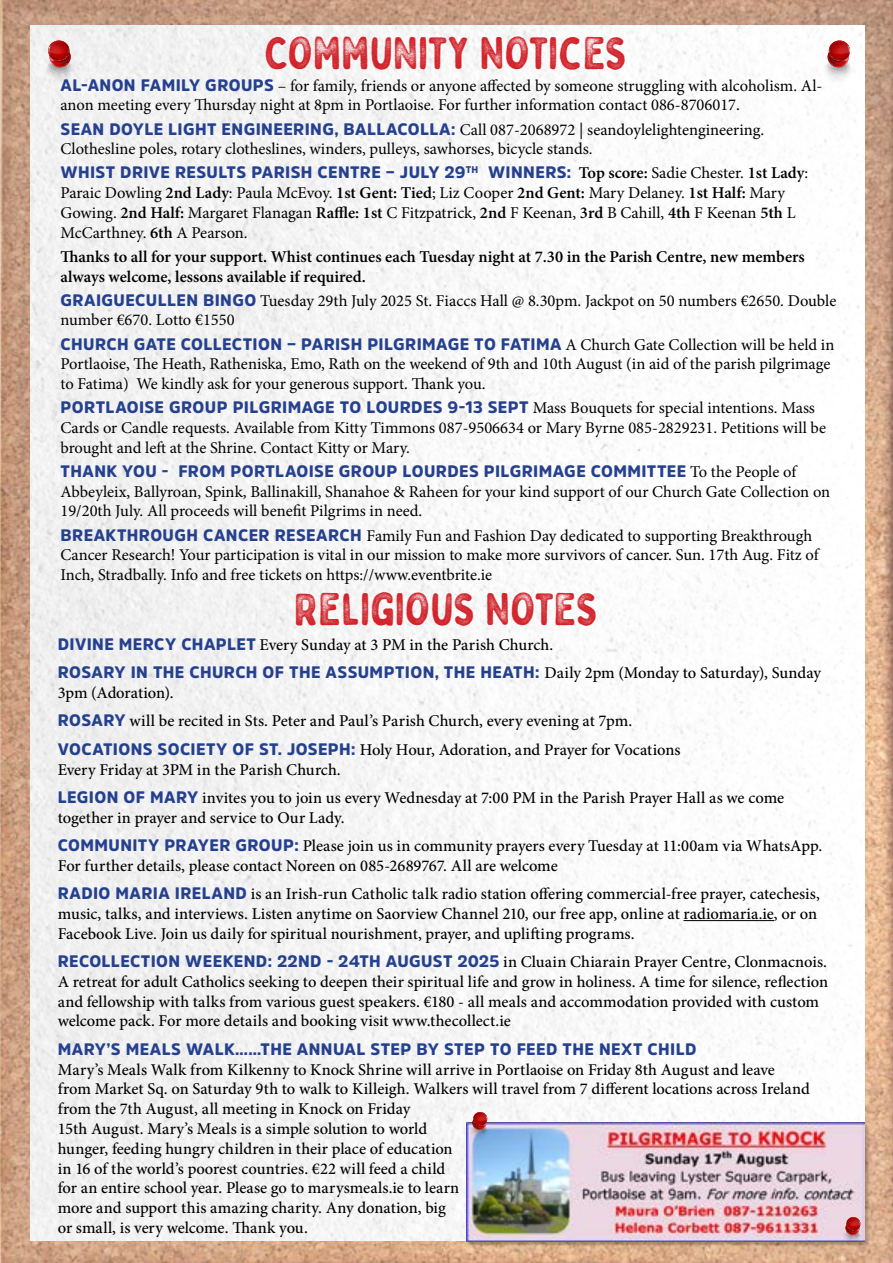
<style>
.page{position:relative;width:893px;height:1263px;background:#fff}
.page>*{position:absolute;margin:0;border:0;box-sizing:border-box;transform-origin:0 0}
.t1{font:45px "Bobby Rough Soft";color:#d2232a}
.t2{font:500 16.5px/19.8px "Minion Pro";color:#000}
.t3{font:16.5px/19.8px "Minion Pro";color:#000}
.t4{font:900 16.5px "Amsi Pro";letter-spacing:.025em;color:#25408f}
.t5{font:600 16.5px/19.8px "Minion Pro";color:#000}
.s1{font-family:"Amsi Pro";font-weight:900;color:#25408f}
.s2{font-weight:500}
.s3{font-family:"Minion Pro";font-weight:600;color:#000}
.s4{font-family:"Minion Pro";font-weight:400;color:#000}
.s5{font-weight:600}
.s6{font-family:"Minion Pro";font-weight:500;color:#000}
</style>
<div class="page">
<img style="left:0;top:0;width:893px;height:1263px">
<img style="left:31px;top:26px;width:833px;height:1214px">
<svg style="left:823px;top:41px;width:29px;height:43px"></svg>
<hr style="left:683px;top:920px;width:91px;height:1px;background:#000">
<svg style="left:46px;top:41px;width:29px;height:43px"></svg>
<div style="left:466px;top:1123px;width:404px;height:123px;background:#000;opacity:.25"></div>
<img style="left:466px;top:1122px;width:399px;height:119px">
<svg style="left:843px;top:1217px;width:19px;height:28px"></svg>
<svg style="left:470px;top:1112px;width:19px;height:28px"></svg>
<h1 class="t1" style="left:265px;top:24px;width:365px">COMMUNITY NOTICES</h1>
<p class="t3" style="left:60px;top:76px;width:763px"><span class="s1">AL-ANON FAMILY GROUPS</span> – for family, friends or anyone affected by someone struggling with alcoholism. Al&shy;anon meeting every Thursday night at 8pm in Portlaoise. For further information contact 086-8706017<span class="s2">.</span></p>
<p class="t3" style="left:60px;top:119px;width:705px"><span class="s1">SEAN DOYLE LIGHT ENGINEERING, BALLACOLLA:</span> Call 087-2068972 | seandoylelightengineering.<br>Clothesline poles, rotary clotheslines, winders, pulleys, sawhorses, bicycle stands.</p>
<p class="t4" style="left:61px;top:161px;width:749px">WHIST DRIVE RESULTS PARISH CENTRE – JULY 29<sup>TH</sup> WINNERS: <span class="s3">Top score:</span> <span class="s4">Sadie Chester.</span> <span class="s3">1st Lady</span><span class="s4">:</span></p>
<p class="t3" style="left:60px;top:183px;width:736px">Paraic Dowling <span class="s5">2nd Lady</span>: Paula McEvoy. <span class="s5">1st Gent: Tied</span>; Liz Cooper <span class="s5">2nd Gent:</span> Mary Delaney. <span class="s5">1st Half:</span> Mary<br>Gowing. <span class="s5">2nd Half:</span> Margaret Flanagan <span class="s5">Raffle: 1st</span> C Fitzpatrick, <span class="s5">2nd</span> F Keenan, <span class="s5">3rd</span> B Cahill, <span class="s5">4th</span> F Keenan <span class="s5">5th</span> L<br>McCarthney. <span class="s5">6th</span> A Pearson.</p>
<p class="t5" style="left:60px;top:247px;width:746px">Thanks to all for your support. Whist continues each Tuesday night at 7.30 in the Parish Centre, new members always welcome, lessons available if required.</p>
<p class="t3" style="left:60px;top:291px;width:777px"><span class="s1">GRAIGUECULLEN BINGO</span> Tuesday 29th July 2025 St. Fiaccs Hall @ 8.30pm. Jackpot on 50 numbers €2650. Double number €670. Lotto €1550</p>
<p class="t4" style="left:61px;top:332px;width:775px">CHURCH GATE COLLECTION – PARISH PILGRIMAGE TO FATIMA <span class="s4">A Church Gate Collection will be held in</span></p>
<p class="t3" style="left:60px;top:354px;width:771px">Portlaoise, The Heath, Ratheniska, Emo, Rath on the weekend of 9th and 10th August (in aid of the parish pilgrimage to Fatima) We kindly ask for your generous support. Thank you.</p>
<p class="t4" style="left:61px;top:396px;width:756px">PORTLAOISE GROUP PILGRIMAGE TO LOURDES 9-13 SEPT <span class="s4">Mass Bouquets for special intentions. Mass</span></p>
<p class="t3" style="left:60px;top:418px;width:767px">Cards or Candle requests. Available from Kitty Timmons 087-9506634 or Mary Byrne 085-2829231. Petitions will be brought and left at the Shrine. Contact Kitty or Mary.</p>
<p class="t4" style="left:61px;top:460px;width:737px">THANK YOU - FROM PORTLAOISE GROUP LOURDES PILGRIMAGE COMMITTEE <span class="s4">To the People of</span></p>
<p class="t3" style="left:60px;top:482px;width:771px">Abbeyleix, Ballyroan, Spink, Ballinakill, Shanahoe &amp; Raheen for your kind support of our Church Gate Collection on<br>19/20th July. All proceeds will benefit Pilgrims in need.</p>
<p class="t3" style="left:60px;top:525px;width:760px"><span class="s1">BREAKTHROUGH CANCER RESEARCH</span> Family Fun and Fashion Day dedicated to supporting Breakthrough<br>Cancer Research! Your participation is vital in our mission to make more survivors of cancer. Sun. 17th Aug. Fitz of<br>Inch, Stradbally. Info and free tickets on https://www.eventbrite.ie</p>
<h1 class="t1" style="left:294px;top:580px;width:306px">RELIGIOUS NOTES</h1>
<p class="t2" style="left:58px;top:635px;width:497px"><span class="s1">DIVINE MERCY CHAPLET</span> Every Sunday at 3 PM in the Parish Church.</p>
<p class="t4" style="left:58px;top:661px;width:765px">ROSARY IN THE CHURCH OF THE ASSUMPTION, THE HEATH: <span class="s6">Daily 2pm (Monday to Saturday), Sunday</span></p>
<p class="t2" style="left:58px;top:679px;width:624px;line-height:28.3px">3pm (Adoration).<br><span class="s1">ROSARY</span> will be recited in Sts. Peter and Paul’s Parish Church, every evening at 7pm.<br><span class="s1">VOCATIONS SOCIETY OF ST. JOSEPH:</span> Holy Hour, Adoration, and Prayer for Vocations</p>
<p class="t2" style="left:58px;top:755px;width:728px;line-height:28.3px">Every Friday at 3PM in the Parish Church.<br><span class="s1">LEGION OF MARY</span> invites you to join us every Wednesday at 7:00 PM in the Parish Prayer Hall as we come</p>
<p class="t2" style="left:58px;top:803px;width:766px;line-height:28.3px">together in prayer and service to Our Lady.<br><span class="s1">COMMUNITY PRAYER GROUP:</span> Please join us in community prayers every Tuesday at 11:00am via WhatsApp.</p>
<p class="t2" style="left:58px;top:851px;width:764px;line-height:28.3px">For further details, please contact Noreen on 085-2689767. All are welcome<br><span class="s1">RADIO MARIA IRELAND</span> is an Irish-run Catholic talk radio station offering commercial-free prayer, catechesis,</p>
<p class="t2" style="left:58px;top:904px;width:761px">music, talks, and interviews. Listen anytime on Saorview Channel 210, our free app, online at radiomaria.ie, or on<br>Facebook Live. Join us daily for spiritual nourishment, prayer, and uplifting programs.</p>
<p class="t2" style="left:58px;top:952px;width:772px"><span class="s1">RECOLLECTION WEEKEND: 22ND - 24TH AUGUST 2025</span> in Cluain Chiarain Prayer Centre, Clonmacnois.<br>A retreat for adult Catholics seeking to deepen their spiritual life and grow in holiness. A time for silence, reflection and fellowship with talks from various guest speakers. €180 - all meals and accommodation provided with custom welcome pack. For more details and booking visit www.thecollect.ie</p>
<p class="t4" style="left:58px;top:1037px;width:640px">MARY’S MEALS WALK……THE ANNUAL STEP BY STEP TO FEED THE NEXT CHILD</p>
<p class="t2" style="left:58px;top:1059px;width:754px">Mary’s Meals Walk from Kilkenny to Knock Shrine will arrive in Portlaoise on Friday 8th August and leave from Market Sq. on Saturday 9th to walk to Killeigh. Walkers will travel from 7 different locations across Ireland from the 7th August, all meeting in Knock on Friday<br>15th August. Mary’s Meals is a simple solution to world<br>hunger, feeding hungry children in their place of education<br>in 16 of the world’s poorest countries. €22 will feed a child<br>for an entire school year. Please go to marysmeals.ie to learn<br>more and support this amazing charity. Any donation, big<br>or small, is very welcome. Thank you.</p>
</div>
